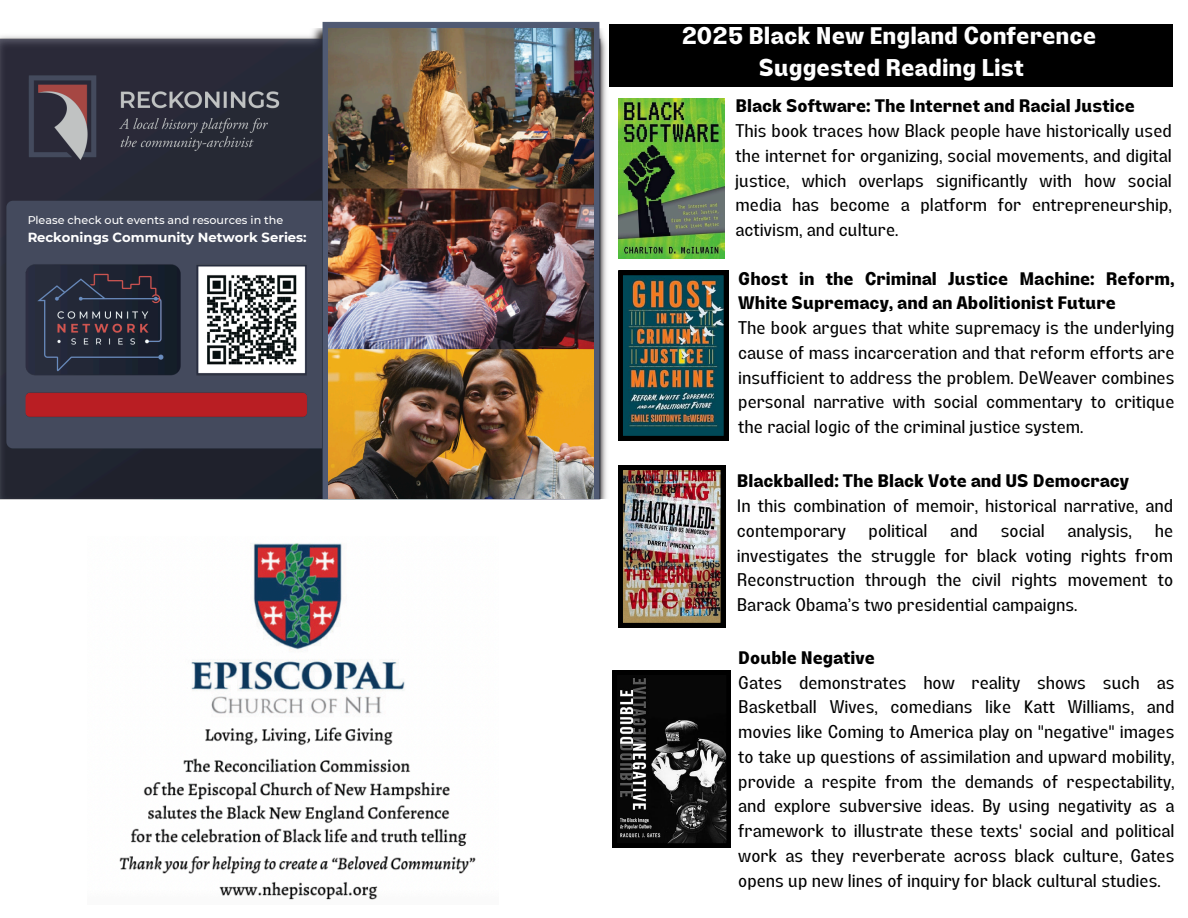
<style>
.page{position:relative;width:1188px;height:918px;background:#fff}
.page>*{position:absolute;margin:0;border:0;box-sizing:border-box;transform-origin:0 0}
.t1{font:700 24px/32.8px "Lazord";color:#fff;text-align:center}
.t2{font:18px/24.8px "Lazord";color:#000}
.t3{font:700 13.2px "Montserrat";color:#fff}
.t4{font:500 11.25px "Montserrat";color:#fff}
.s1{font-weight:700}
</style>
<div class="page">
<img style="left:0;top:36px;width:17px;height:464px">
<img style="left:17px;top:21px;width:590px;height:479px">
<img style="left:329px;top:29px;width:264px;height:469px">
<img style="left:119px;top:543px;width:357px;height:357px">
<img style="left:618px;top:271px;width:110px;height:169px">
<img style="left:618px;top:466px;width:107px;height:161px">
<svg style="left:613px;top:670px;width:118px;height:178px;background:#2b2b2b"></svg>
<div style="left:610px;top:24px;width:563px;height:63px;background:#000"></div>
<img style="left:618px;top:98px;width:107px;height:160px">
<p class="t4" style="left:27px;top:213px;width:257px">Please check out events and resources in the</p>
<p class="t3" style="left:27px;top:229px;width:281px">Reckonings Community Network Series:</p>
<h1 class="t1" style="left:681px;top:22px;width:416px">2025 Black New England Conference<br>Suggested Reading List</h1>
<h2 class="t2" style="left:736px;top:96px;width:438px"><span class="s1">Black Software: The Internet and Racial Justice<br></span>This book traces how Black people have historically used the internet for organizing, social movements, and digital justice, which overlaps significantly with how social media has become a platform for entrepreneurship, activism, and culture.</h2>
<h2 class="t2" style="left:738px;top:268px;width:438px"><span class="s1">Ghost in the Criminal Justice Machine: Reform, White Supremacy, and an Abolitionist Future<br></span>The book argues that white supremacy is the underlying cause of mass incarceration and that reform efforts are insufficient to address the problem. DeWeaver combines personal narrative with social commentary to critique the racial logic of the criminal justice system.</h2>
<h2 class="t2" style="left:737px;top:471px;width:438px"><span class="s1">Blackballed: The Black Vote and US Democracy<br></span>In this combination of memoir, historical narrative, and contemporary</h2>
<h2 class="t2" style="left:737px;top:520px;width:438px;text-align:justify;text-indent:418px">he investigates the struggle for black voting rights from Reconstruction through the civil rights movement to Barack Obama’s two presidential campaigns.</h2>
<h2 class="t2" style="left:738px;top:648px;width:438px"><span class="s1">Double Negative<br></span>Gates demonstrates how reality shows such as Basketball Wives, comedians like Katt Williams, and movies like Coming to America play on "negative" images to take up questions of assimilation and upward mobility, provide a respite from the demands of respectability, and explore subversive ideas. By using negativity as a framework to illustrate these texts' social and political work as they reverberate across black culture, Gates opens up new lines of inquiry for black cultural studies.</h2>
<h2 class="t2" style="left:869px;top:520px;width:60px">political</h2>
<h2 class="t2" style="left:950px;top:520px;width:29px">and</h2>
<h2 class="t2" style="left:1001px;top:520px;width:45px">social</h2>
<h2 class="t2" style="left:1068px;top:520px;width:66px">analysis,</h2>
</div>
